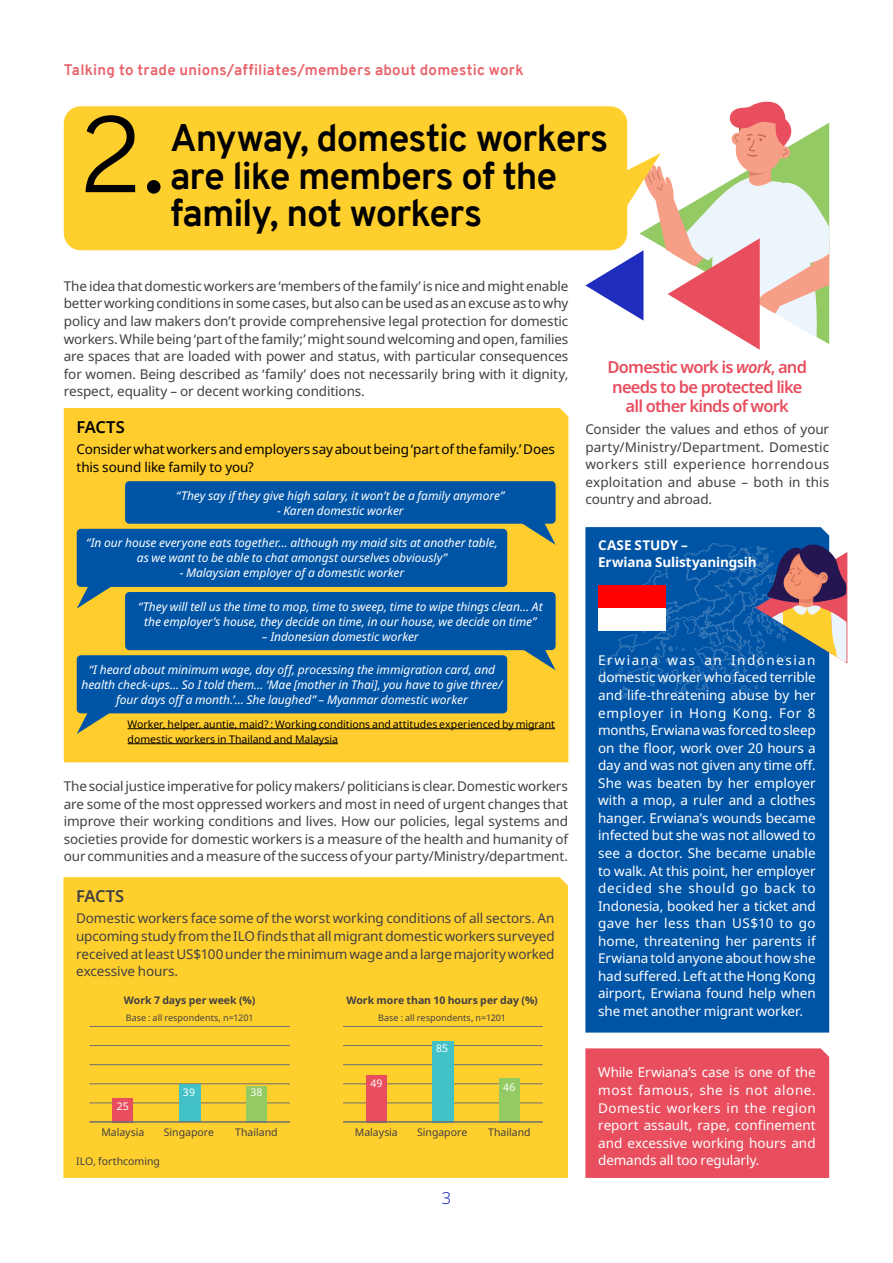
<style>
.page{position:relative;width:893px;height:1263px;background:#fff}
.page>*{position:absolute;margin:0;border:0;box-sizing:border-box;transform-origin:0 0}
.t1{font:300 108px "Overpass";color:#000}
.t2{font:700 37.5px/37.5px "Overpass";letter-spacing:-.025em;color:#000}
.t3{font:600 16.5px/19.5px "Noto Sans";letter-spacing:-.05em;color:#e84e5e;text-align:center}
.t4{font:600 16.5px "Noto Sans";letter-spacing:-.015em;color:#414042}
.t5{font:600 16.5px "Noto Sans";letter-spacing:-.015em;color:#000}
.t6{font:300 16.5px "Noto Sans";color:#1e2dbe}
.t7{font:700 15px "Overpass";letter-spacing:.015em;color:#ea626a}
.t8{font:13.5px/17.5px "Noto Sans";letter-spacing:-.01em;color:#414042;text-align:justify}
.t9{font:13.5px/17.5px "Noto Sans";letter-spacing:-.005em;color:#fff;text-align:justify}
.t10{font:13.5px/17.5px "Noto Sans";letter-spacing:-.01em;color:#000}
.t11{font:700 13.5px/17.5px "Noto Sans";letter-spacing:-.01em;color:#fff}
.t12{font:italic 12px/15px "Noto Sans";letter-spacing:-.005em;color:#fff;text-align:center}
.t13{font:10.5px/15px "Noto Sans";color:#000}
.t14{font:10.5px "Noto Sans";color:#414042}
.t15{font:700 10.5px "Noto Sans";color:#414042}
.t16{font:10.5px "Noto Sans";letter-spacing:.01em;color:#fff}
.t17{font:9px "Noto Sans";letter-spacing:.005em;color:#414042}
.s1{font-style:italic}
</style>
<div class="page">
<div style="left:64px;top:106px;width:563px;height:144px;background:#ffcf2e;border-radius:17px"></div>
<div style="left:585px;top:527px;width:244px;height:505px;background:#0054a6"></div>
<div style="left:63px;top:877px;width:505px;height:301px;background:#ffcf2e"></div>
<svg style="left:598px;top:542px;width:249px;height:158px;background:#2d629e"></svg>
<svg style="left:585px;top:101px;width:244px;height:249px"></svg>
<div style="left:598px;top:585px;width:68px;height:45px;background:#fff"></div>
<div style="left:598px;top:585px;width:68px;height:23px;background:#f00"></div>
<div style="left:585px;top:1048px;width:244px;height:130px;background:#e84e5e"></div>
<hr style="left:89px;top:1026px;width:201px;height:1px;background:#6d6e71">
<hr style="left:89px;top:1045px;width:201px;height:1px;background:#6d6e71">
<hr style="left:89px;top:1064px;width:201px;height:1px;background:#6d6e71">
<hr style="left:89px;top:1083px;width:201px;height:1px;background:#6d6e71">
<hr style="left:89px;top:1102px;width:201px;height:1px;background:#6d6e71">
<div style="left:246px;top:1086px;width:21px;height:36px;background:#94ca64"></div>
<div style="left:179px;top:1085px;width:21px;height:37px;background:#42c1c7"></div>
<div style="left:112px;top:1098px;width:21px;height:24px;background:#e84e5e"></div>
<hr style="left:89px;top:1121px;width:201px;height:2px;background:#6d6e71">
<hr style="left:343px;top:1026px;width:200px;height:1px;background:#6d6e71">
<hr style="left:343px;top:1045px;width:200px;height:1px;background:#6d6e71">
<hr style="left:343px;top:1064px;width:200px;height:1px;background:#6d6e71">
<hr style="left:343px;top:1083px;width:200px;height:1px;background:#6d6e71">
<hr style="left:343px;top:1102px;width:200px;height:1px;background:#6d6e71">
<div style="left:499px;top:1078px;width:21px;height:44px;background:#94ca64"></div>
<div style="left:432px;top:1041px;width:21px;height:81px;background:#42c1c7"></div>
<div style="left:366px;top:1075px;width:21px;height:47px;background:#e84e5e"></div>
<hr style="left:343px;top:1121px;width:200px;height:2px;background:#6d6e71">
<div style="left:64px;top:408px;width:504px;height:354px;background:#ffcd2d"></div>
<hr style="left:128px;top:728px;width:427px;height:1px;background:#000">
<hr style="left:128px;top:743px;width:210px;height:1px;background:#000">
<svg style="left:505px;top:522px;width:51px;height:23px"></svg>
<svg style="left:77px;top:585px;width:50px;height:24px"></svg>
<svg style="left:505px;top:648px;width:51px;height:22px"></svg>
<svg style="left:77px;top:711px;width:50px;height:23px"></svg>
<div style="left:125px;top:481px;width:431px;height:43px;background:#0054a6;border-radius:4px"></div>
<div style="left:77px;top:529px;width:430px;height:58px;background:#0054a6;border-radius:4px"></div>
<div style="left:125px;top:592px;width:431px;height:58px;background:#0054a6;border-radius:4px"></div>
<div style="left:77px;top:655px;width:430px;height:58px;background:#0054a6;border-radius:4px"></div>
<p class="t7" style="left:64px;top:59px;width:461px">Talking to trade unions/affiliates/members about domestic work</p>
<h1 class="t1" style="left:77px;top:77px;width:90px">2.</h1>
<h2 class="t2" style="left:170px;top:120px;width:440px">Anyway, domestic workers are like members of the family, not workers</h2>
<p class="t8" style="left:64px;top:277px;width:506px">The idea that domestic workers are ‘members of the family’ is nice and might enable better working conditions in some cases, but also can be used as an excuse as to why policy and law makers don’t provide comprehensive legal protection for domestic workers. While being ‘part of the family;’ might sound welcoming and open, families are spaces that are loaded with power and status, with particular consequences for women. Being described as ‘family’ does not necessarily bring with it dignity, respect, equality – or decent working conditions.</p>
<p class="t5" style="left:77px;top:415px;width:50px">FACTS</p>
<p class="t10" style="left:77px;top:441px;width:480px">Consider what workers and employers say about being ‘part of the family.’ Does this sound like family to you?</p>
<p class="t12" style="left:176px;top:488px;width:330px">“They say if they give high salary, it won’t be a family anymore”</p>
<p class="t12" style="left:277px;top:503px;width:128px">- Karen domestic worker</p>
<p class="t12" style="left:86px;top:536px;width:413px">“In our house everyone eats together… although my maid sits at another table, as we want to be able to chat amongst ourselves obviously”</p>
<p class="t12" style="left:180px;top:566px;width:226px">- Malaysian employer of a domestic worker</p>
<p class="t12" style="left:138px;top:599px;width:406px">“They will tell us the time to mop, time to sweep, time to wipe things clean… At the employer’s house, they decide on time, in our house, we decide on time”</p>
<p class="t12" style="left:262px;top:629px;width:158px">– Indonesian domestic worker</p>
<p class="t12" style="left:82px;top:662px;width:422px">“I heard about minimum wage, day off, processing the immigration card, and health check-ups... So I told them… ‘Mae [mother in Thai], you have to give three/ four days off a month.’… She laughed” – Myanmar domestic worker</p>
<p class="t13" style="left:128px;top:717px;width:429px">Worker, helper, auntie, maid? : Working conditions and attitudes experienced by migrant domestic workers in Thailand and Malaysia</p>
<p class="t8" style="left:64px;top:778px;width:506px">The social justice imperative for policy makers/ politicians is clear. Domestic workers are some of the most oppressed workers and most in need of urgent changes that improve their working conditions and lives. How our policies, legal systems and societies provide for domestic workers is a measure of the health and humanity of our communities and a measure of the success of your party/Ministry/department.</p>
<p class="t4" style="left:76px;top:884px;width:50px">FACTS</p>
<p class="t8" style="left:76px;top:910px;width:480px">Domestic workers face some of the worst working conditions of all sectors. An upcoming study from the ILO finds that all migrant domestic workers surveyed received at least US$100 under the minimum wage and a large majority worked excessive hours.</p>
<p class="t15" style="left:124px;top:992px;width:133px">Work 7 days per week (%)</p>
<p class="t17" style="left:126px;top:1011px;width:129px">Base : all respondents, n=1201</p>
<p class="t15" style="left:346px;top:992px;width:193px">Work more than 10 hours per day (%)</p>
<p class="t17" style="left:378px;top:1011px;width:129px">Base : all respondents, n=1201</p>
<p class="t16" style="left:436px;top:1040px;width:14px">85</p>
<p class="t16" style="left:183px;top:1085px;width:14px">39</p>
<p class="t16" style="left:250px;top:1085px;width:14px">38</p>
<p class="t16" style="left:370px;top:1076px;width:13px">49</p>
<p class="t16" style="left:503px;top:1079px;width:14px">46</p>
<p class="t16" style="left:117px;top:1098px;width:14px">25</p>
<p class="t14" style="left:101px;top:1124px;width:44px">Malaysia</p>
<p class="t14" style="left:164px;top:1124px;width:52px">Singapore</p>
<p class="t14" style="left:235px;top:1124px;width:44px">Thailand</p>
<p class="t14" style="left:355px;top:1124px;width:44px">Malaysia</p>
<p class="t14" style="left:417px;top:1124px;width:52px">Singapore</p>
<p class="t14" style="left:488px;top:1124px;width:44px">Thailand</p>
<p class="t14" style="left:76px;top:1153px;width:85px">ILO, forthcoming</p>
<p class="t6" style="left:442px;top:1186px;width:11px">3</p>
<p class="t3" style="left:607px;top:358px;width:201px">Domestic work is <span class="s1">work</span>, and needs to be protected like all other kinds of work</p>
<p class="t8" style="left:585px;top:421px;width:245px">Consider the values and ethos of your party/Ministry/Department. Domestic workers still experience horrendous exploitation and abuse – both in this country and abroad.</p>
<p class="t11" style="left:598px;top:536px;width:160px">CASE STUDY –<br>Erwiana Sulistyaningsih</p>
<p class="t9" style="left:598px;top:651px;width:219px">Erwiana was an Indonesian domestic worker who faced terrible and life-threatening abuse by her employer in Hong Kong. For 8 months, Erwiana was forced to sleep on the floor, work over 20 hours a day and was not given any time off.<br>She was beaten by her employer with a mop, a ruler and a clothes hanger. Erwiana’s wounds became infected but she was not allowed to see a doctor. She became unable to walk. At this point, her employer decided she should go back to Indonesia, booked her a ticket and gave her less than US$10 to go home, threatening her parents if Erwiana told anyone about how she had suffered. Left at the Hong Kong airport, Erwiana found help when she met another migrant worker.</p>
<p class="t9" style="left:598px;top:1064px;width:219px">While Erwiana’s case is one of the most famous, she is not alone.<br>Domestic workers in the region report assault, rape, confinement and excessive working hours and demands all too regularly.</p>
</div>
